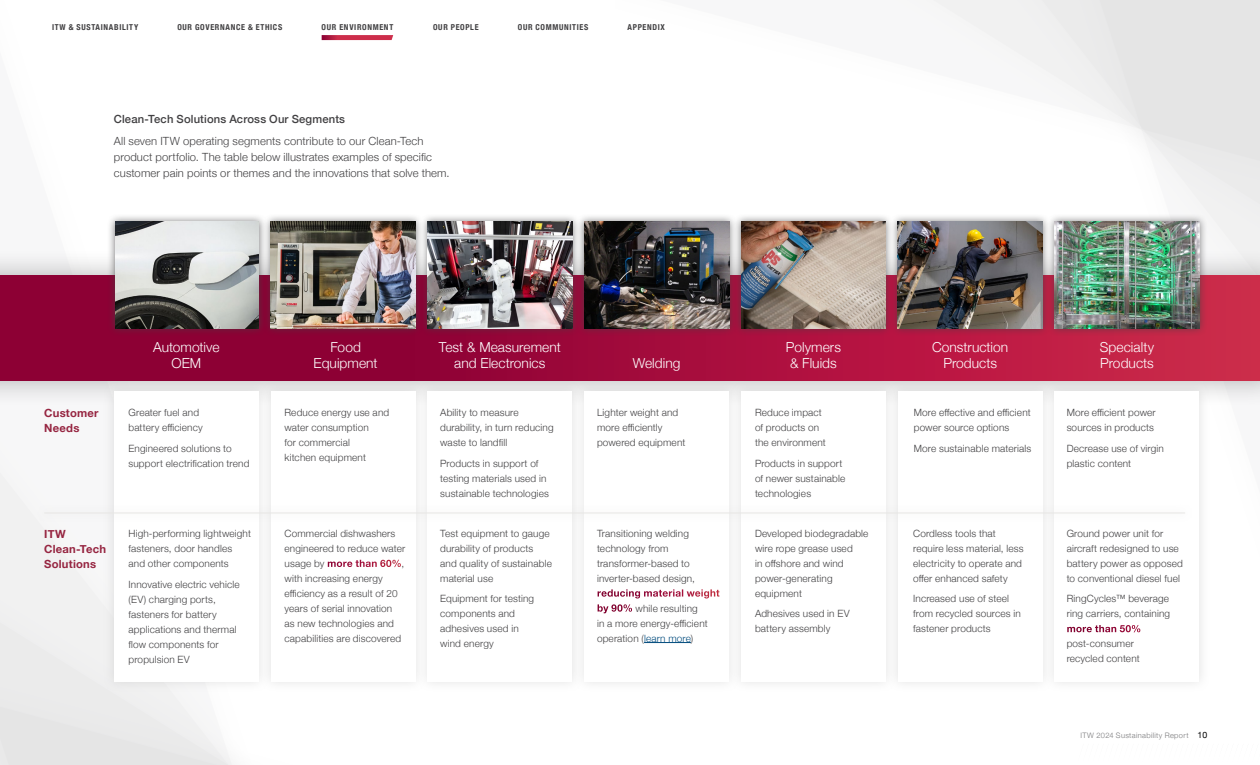
<style>
.page{position:relative;width:1260px;height:765px;background:#fff}
.page>*{position:absolute;margin:0;border:0;box-sizing:border-box;transform-origin:0 0}
.Body_Copy{font:300 13.75px/16px "Helvetica Neue";letter-spacing:.005em;color:#fff;text-align:center}
.Body_Copy-2{font:300 11.25px/16px "Helvetica Neue";letter-spacing:.01em;color:#414042}
.Subhead{font:500 11.25px "Helvetica Neue";letter-spacing:.01em;color:#414042}
.Subhead-2{font:700 11.25px/15px "Helvetica Neue";letter-spacing:.02em;color:#962541}
.Body_Copy-3{font:300 10px/15px "Helvetica Neue";letter-spacing:.015em;color:#414042}
.t1{font:700 condensed 8.12px "Helvetica Neue";letter-spacing:.085em;color:#414042}
.t2{font:300 7.5px "Helvetica Neue";letter-spacing:.045em;color:#78787a}
.s1{font-weight:700;color:#fff}
.s2{color:#004b7d}
.s3{font-weight:400;font-size:8.75px;color:#000}
</style>
<div class="page">
<div style="left:0;top:472px;width:54px;height:69px;background:#f1f1f1"></div>
<div style="left:0;top:541px;width:79px;height:32px;background:#f1f1f1"></div>
<svg style="left:0;top:573px;width:232px;height:192px;fill:#ebebeb"></svg>
<svg style="left:933px;top:0;width:327px;height:249px"></svg>
<div style="left:0;top:249px;width:1260px;height:158px;background:#414042;opacity:.4"></div>
<div style="left:0;top:275px;width:1260px;height:106px;background:linear-gradient(to right,#7f002f,#cb2549)"></div>
<div style="left:103px;top:381px;width:166px;height:311px;background:#b2b2b2;opacity:.36"></div>
<div style="left:114px;top:391px;width:145px;height:290px;background:#fff"></div>
<div style="left:887px;top:381px;width:166px;height:311px;background:#b2b2b2;opacity:.36"></div>
<div style="left:898px;top:391px;width:145px;height:290px;background:#fff"></div>
<div style="left:260px;top:381px;width:166px;height:311px;background:#b2b2b2;opacity:.36"></div>
<div style="left:271px;top:391px;width:145px;height:290px;background:#fff"></div>
<div style="left:417px;top:381px;width:166px;height:311px;background:#b2b2b2;opacity:.36"></div>
<div style="left:427px;top:391px;width:145px;height:290px;background:#fff"></div>
<div style="left:1044px;top:381px;width:166px;height:311px;background:#b2b2b2;opacity:.36"></div>
<div style="left:1055px;top:391px;width:144px;height:290px;background:#fff"></div>
<div style="left:731px;top:381px;width:166px;height:311px;background:#b2b2b2;opacity:.36"></div>
<div style="left:741px;top:391px;width:145px;height:290px;background:#fff"></div>
<div style="left:574px;top:381px;width:166px;height:311px;background:#b2b2b2;opacity:.36"></div>
<div style="left:584px;top:391px;width:145px;height:290px;background:#fff"></div>
<svg style="left:322px;top:35px;width:71px;height:5px"></svg>
<div style="left:107px;top:214px;width:160px;height:123px;background:#414042;opacity:.69"></div>
<img style="left:115px;top:222px;width:144px;height:107px">
<div style="left:890px;top:214px;width:161px;height:123px;background:#414042;opacity:.69"></div>
<img style="left:898px;top:222px;width:145px;height:107px">
<div style="left:262px;top:214px;width:161px;height:123px;background:#414042;opacity:.69"></div>
<img style="left:271px;top:222px;width:145px;height:107px">
<div style="left:733px;top:214px;width:161px;height:123px;background:#414042;opacity:.69"></div>
<img style="left:741px;top:222px;width:145px;height:107px">
<div style="left:1046px;top:214px;width:161px;height:123px;background:#414042;opacity:.69"></div>
<img style="left:1055px;top:222px;width:144px;height:107px">
<div style="left:419px;top:214px;width:161px;height:123px;background:#414042;opacity:.69"></div>
<img style="left:427px;top:222px;width:145px;height:107px">
<hr style="left:644px;top:642px;width:47px;height:1px;background:#004b7d">
<div style="left:576px;top:214px;width:161px;height:123px;background:#414042;opacity:.69"></div>
<img style="left:584px;top:222px;width:145px;height:107px">
<div style="left:38px;top:505px;width:1154px;height:17px;background:linear-gradient(to right,#fafafa,#fdfcfc)"></div>
<hr style="left:45px;top:513px;width:1140px;height:1px;background:#e7e6e4">
<p class="t1" style="left:52px;top:21px;width:88px">ITW &amp; SUSTAINABILITY</p>
<p class="t1" style="left:177px;top:21px;width:106px">OUR GOVERNANCE &amp; ETHICS</p>
<p class="t1" style="left:322px;top:21px;width:73px">OUR ENVIRONMENT</p>
<p class="t1" style="left:433px;top:21px;width:47px">OUR PEOPLE</p>
<p class="t1" style="left:518px;top:21px;width:72px">OUR COMMUNITIES</p>
<p class="t1" style="left:628px;top:21px;width:39px">APPENDIX</p>
<p class="Subhead" style="left:114px;top:110px;width:233px">Clean-Tech Solutions Across Our Segments</p>
<p class="Body_Copy-2" style="left:114px;top:132px;width:337px">All seven ITW operating segments contribute to our Clean-Tech product portfolio. The table below illustrates examples of specific customer pain points or themes and the innovations that solve them.</p>
<p class="Subhead-2" style="left:44px;top:406px;width:56px">Customer<br>Needs</p>
<p class="Body_Copy" style="left:153px;top:338px;width:68px">Automotive<br>OEM</p>
<p class="Body_Copy-3" style="left:129px;top:404px;width:76px">Greater fuel and battery efficiency</p>
<p class="Body_Copy-3" style="left:129px;top:440px;width:122px">Engineered solutions to support electrification trend</p>
<p class="Subhead-2" style="left:44px;top:527px;width:63px">ITW<br>Clean-Tech<br>Solutions</p>
<p class="Body_Copy-3" style="left:129px;top:525px;width:124px">High-performing lightweight fasteners, door handles and other components</p>
<p class="Body_Copy-3" style="left:129px;top:576px;width:113px">Innovative electric vehicle (EV) charging ports, fasteners for battery applications and thermal flow components for propulsion EV</p>
<p class="Body_Copy" style="left:314px;top:338px;width:65px">Food<br>Equipment</p>
<p class="Body_Copy-3" style="left:285px;top:404px;width:106px">Reduce energy use and water consumption<br>for commercial<br>kitchen equipment</p>
<p class="Body_Copy-3" style="left:285px;top:525px;width:122px">Commercial dishwashers engineered to reduce water usage by <span class="s1">more than 60%</span>, with increasing energy efficiency as a result of 20 years of serial innovation<br>as new technologies and capabilities are discovered</p>
<p class="Body_Copy" style="left:439px;top:338px;width:123px">Test &amp; Measurement and Electronics</p>
<p class="Body_Copy-3" style="left:440px;top:404px;width:115px">Ability to measure durability, in turn reducing waste to landfill</p>
<p class="Body_Copy-3" style="left:440px;top:455px;width:110px">Products in support of testing materials used in sustainable technologies</p>
<p class="Body_Copy-3" style="left:440px;top:525px;width:113px">Test equipment to gauge durability of products and quality of sustainable material use</p>
<p class="Body_Copy-3" style="left:440px;top:590px;width:95px">Equipment for testing components and adhesives used in wind energy</p>
<p class="Body_Copy" style="left:633px;top:354px;width:49px">Welding</p>
<p class="Body_Copy-3" style="left:597px;top:404px;width:90px">Lighter weight and more efficiently powered equipment</p>
<p class="Body_Copy-3" style="left:597px;top:525px;width:124px">Transitioning welding technology from transformer-based to inverter-based design, <span class="s1">reducing material weight by 90%</span> while resulting<br>in a more energy-efficient operation (<span class="s2">learn more</span>)</p>
<p class="Body_Copy" style="left:786px;top:338px;width:57px">Polymers &amp; Fluids</p>
<p class="Body_Copy-3" style="left:755px;top:404px;width:72px">Reduce impact of products on the environment</p>
<p class="Body_Copy-3" style="left:755px;top:455px;width:92px">Products in support of newer sustainable technologies</p>
<p class="Body_Copy-3" style="left:755px;top:525px;width:115px">Developed biodegradable wire rope grease used<br>in offshore and wind power-generating equipment</p>
<p class="Body_Copy-3" style="left:755px;top:605px;width:96px">Adhesives used in EV battery assembly</p>
<p class="Body_Copy" style="left:932px;top:338px;width:78px">Construction<br>Products</p>
<p class="Body_Copy-3" style="left:914px;top:404px;width:118px">More effective and efficient power source options</p>
<p class="Body_Copy-3" style="left:914px;top:440px;width:119px">More sustainable materials</p>
<p class="Body_Copy-3" style="left:913px;top:525px;width:112px">Cordless tools that require less material, less electricity to operate and offer enhanced safety</p>
<p class="Body_Copy-3" style="left:913px;top:590px;width:109px">Increased use of steel from recycled sources in fastener products</p>
<p class="Body_Copy" style="left:1100px;top:338px;width:56px;text-align:left">Specialty<br>Products</p>
<p class="Body_Copy-3" style="left:1067px;top:404px;width:90px">More efficient power sources in products</p>
<p class="Body_Copy-3" style="left:1067px;top:440px;width:99px">Decrease use of virgin plastic content</p>
<p class="Body_Copy-3" style="left:1067px;top:525px;width:118px">Ground power unit for aircraft redesigned to use battery power as opposed to conventional diesel fuel</p>
<p class="Body_Copy-3" style="left:1067px;top:590px;width:105px">RingCycles™ beverage ring carriers, containing <span class="s1">more than 50% </span>post-consumer recycled content</p>
<p class="t2" style="left:1081px;top:730px;width:128px">ITW 2024 Sustainability Report <span class="s3">10</span></p>
</div>
